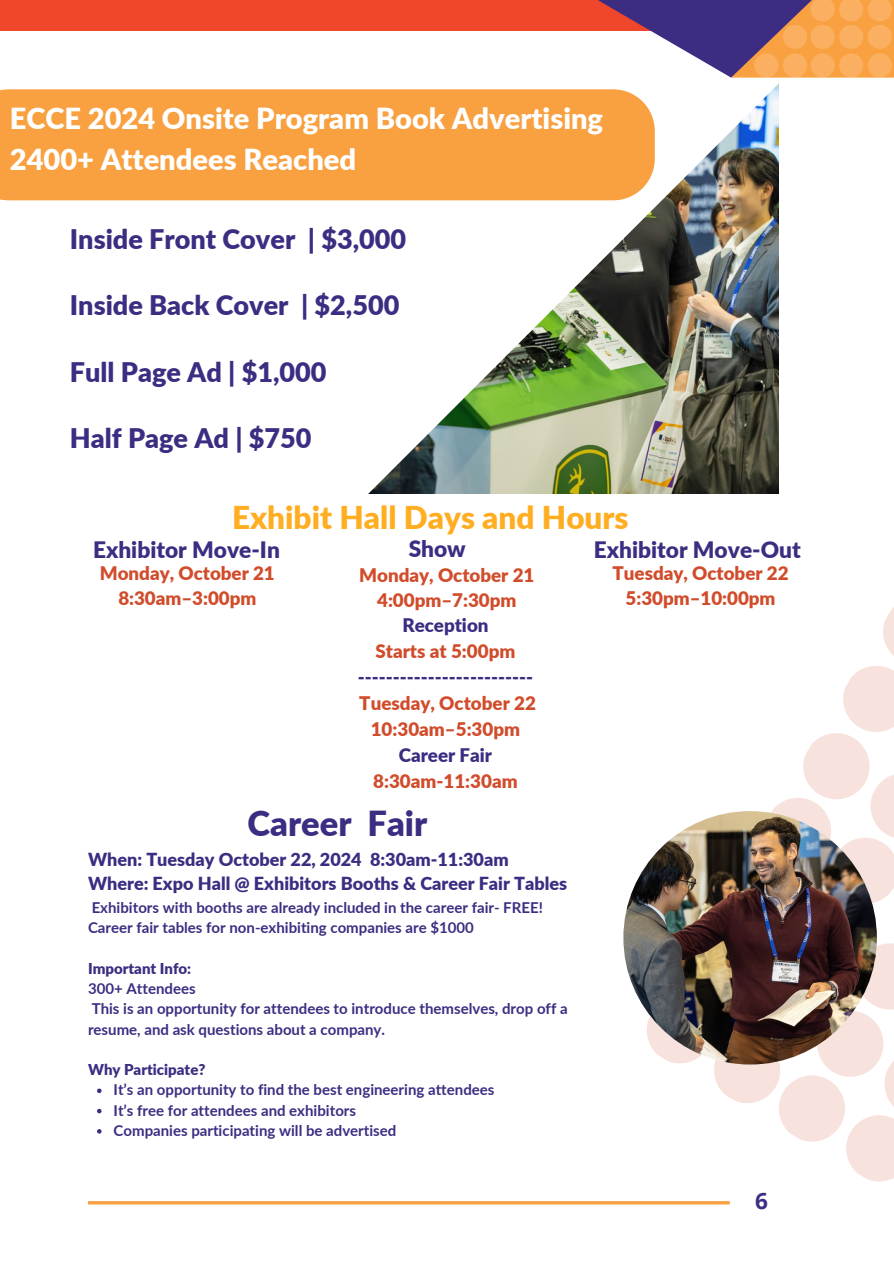
<style>
.page{position:relative;width:894px;height:1264px;background:#fff}
.page>*{position:absolute;margin:0;border:0;box-sizing:border-box;transform-origin:0 0}
.t1{font:900 34.5px "Lato";color:#3d2d82}
.t2{font:900 31.5px "Lato";color:#ffad21}
.t3{font:900 28.95px/40.5px "Lato";color:#fff}
.t4{font:900 27px "Lato";color:#3d2d82}
.t5{font:900 22.65px "Lato";color:#3d2d82}
.t6{font:700 22.5px "Open Sans";color:#3d2d82}
.t7{font:900 18.75px/25.8px "Lato";color:#d14c2b;text-align:center}
.t8{font:900 18px/24.8px "Lato";color:#3d2d82}
.t9{font:700 15px/20.2px "Lato";color:#3d2d82}
.s1{color:#3d2d82}
.s2{font-weight:900}
</style>
<div class="page">
<hr style="left:88px;top:1201px;width:641px;height:3px;background:#f9a040">
<div style="left:0;top:0;width:700px;height:31px;background:#f0462c"></div>
<svg style="left:598px;top:0;width:132px;height:77px"></svg>
<svg style="left:730px;top:0;width:163px;height:78px;background:#6d4d77"></svg>
<svg style="left:754px;top:0;width:137px;height:77px;background:#dc965a"></svg>
<div style="left:0;top:89px;width:369px;height:111px;background:#f9a040"></div>
<img style="left:369px;top:84px;width:409px;height:409px">
<svg style="left:635px;top:608px;width:258px;height:574px"></svg>
<img style="left:623px;top:811px;width:253px;height:253px;border-radius:50%">
<svg style="left:97px;top:1088px;width:4px;height:5px"></svg>
<svg style="left:97px;top:1108px;width:4px;height:5px"></svg>
<svg style="left:97px;top:1129px;width:4px;height:4px"></svg>
<h2 class="t3" style="left:10px;top:98px;width:594px">ECCE 2024 Onsite Program Book Advertising<br>2400+ Attendees Reached</h2>
<p class="t4" style="left:70px;top:222px;width:337px">Inside Front Cover | $3,000</p>
<p class="t4" style="left:70px;top:288px;width:331px">Inside Back Cover | $2,500</p>
<p class="t4" style="left:70px;top:355px;width:258px">Full Page Ad | $1,000</p>
<p class="t4" style="left:70px;top:421px;width:243px">Half Page Ad | $750</p>
<h5 class="t2" style="left:232px;top:498px;width:398px">Exhibit Hall Days and Hours</h5>
<h5 class="t7" style="left:359px;top:562px;width:177px;line-height:24.8px">Monday, October 21<br>4:00pm–7:30pm</h5>
<h5 class="t7" style="left:357px;top:612px;width:179px"><span class="s1">Reception<br></span>Starts at 5:00pm <span class="s1">-------------------------<br></span>Tuesday, October 22<br>10:30am–5:30pm<br><span class="s1">Career Fair<br></span>8:30am-11:30am</h5>
<h4 class="t5" style="left:93px;top:535px;width:188px">Exhibitor Move-In</h4>
<h4 class="t5" style="left:408px;top:534px;width:59px">Show</h4>
<h4 class="t5" style="left:593px;top:535px;width:208px">Exhibitor Move-Out</h4>
<h3 class="t7" style="left:100px;top:560px;width:176px;line-height:24.8px">Monday, October 21<br>8:30am–3:00pm</h3>
<h4 class="t7" style="left:612px;top:560px;width:177px;line-height:24.8px">Tuesday, October 22<br>5:30pm–10:00pm</h4>
<p class="t1" style="left:247px;top:802px;width:181px">Career Fair</p>
<p class="t8" style="left:88px;top:846px;width:480px">When: Tuesday October 22, 2024 8:30am-11:30am<br>Where: Expo Hall @ Exhibitors Booths &amp; Career Fair Tables</p>
<p class="t9" style="left:88px;top:897px;width:456px">Exhibitors with booths are already included in the career fair- FREE!<br>Career fair tables for non-exhibiting companies are $1000</p>
<h1 class="t9" style="left:88px;top:957px;width:481px"><span class="s2">Important Info:<br></span>300+ Attendees<br>This is an opportunity for attendees to introduce themselves, drop off a resume, and ask questions about a company.</h1>
<h3 class="t9" style="left:113px;top:1059px;width:382px;text-indent:-25px"><span class="s2">Why Participate?<br></span>It’s an opportunity to find the best engineering attendees<br>It’s free for attendees and exhibitors</h3>
<h3 class="t9" style="left:113px;top:1119px;width:284px">Companies participating will be advertised</h3>
<h1 class="t6" style="left:755px;top:1184px;width:14px">6</h1>
</div>
